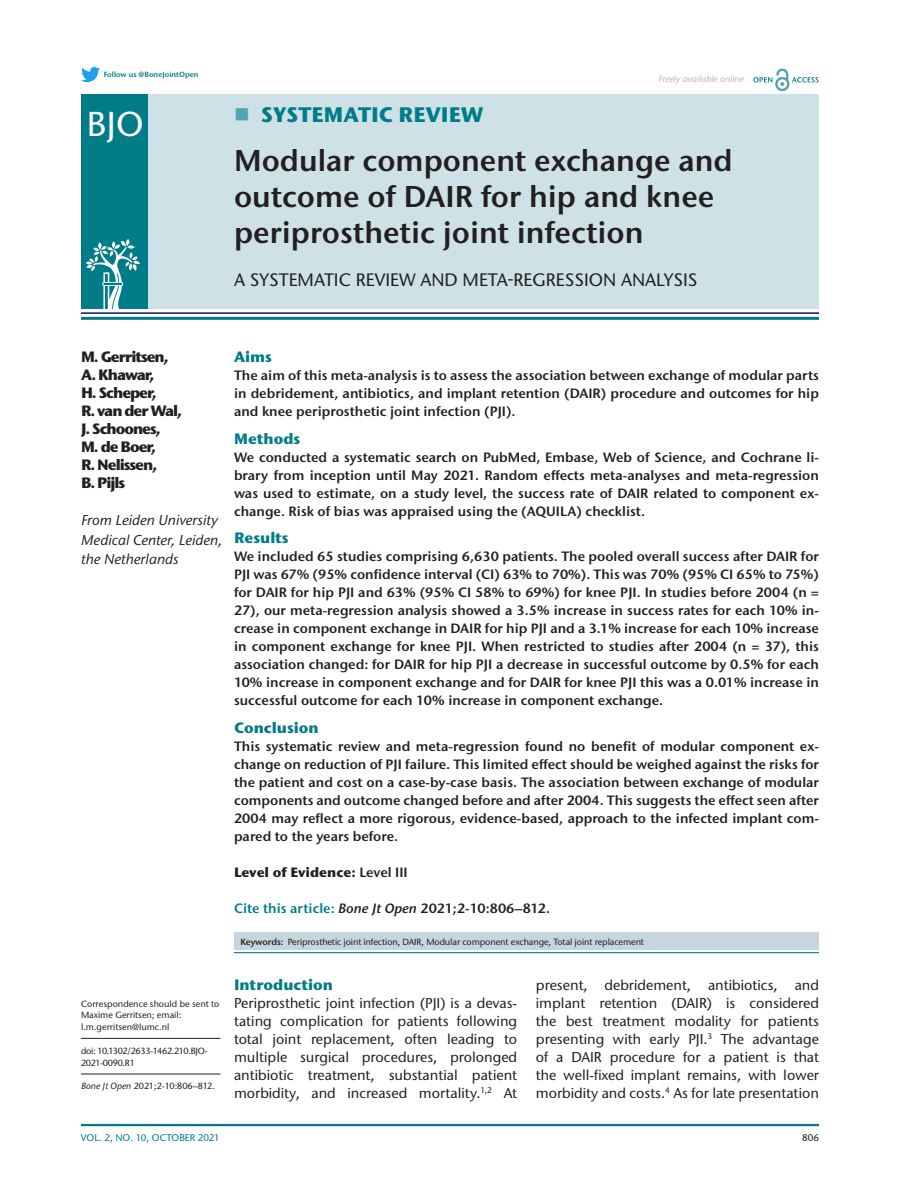
<style>
.page{position:relative;width:918px;height:1188px;background:#fff}
.page>*{position:absolute;margin:0;border:0;box-sizing:border-box;transform-origin:0 0}
.t1{font:500 34.5px "Stone Sans ITC Pro";color:#fff}
.t2{font:600 30px/36px "Stone Sans ITC Pro";color:#231f20}
.t3{font:700 21px "Stone Sans ITC Pro";color:#007c89}
.t4{font:500 18px "Stone Sans ITC Pro";color:#231f20}
.t5{font:700 15px/18px "Stone Sans ITC Pro";letter-spacing:-.07em;color:#231f20}
.t6{font:700 15px "Stone Sans ITC Pro";color:#007c89}
.t7{font:500 14.25px/18px "Stone Sans ITC Pro";color:#231f20;text-align:justify}
.t8{font:italic 500 14.25px/19.5px "Stone Sans ITC Pro";color:#231f20}
.t9{font:600 13.5px/18px "Stone Sans ITC Pro";color:#231f20;text-align:justify}
.t10{font:700 13.5px "Stone Sans ITC Pro";color:#231f20}
.t11{font:500 9.75px "Stone Sans ITC Pro";color:#007c89}
.t12{font:500 9.75px "Stone Sans ITC Pro";color:#231f20}
.t13{font:500 9px/12px "Stone Sans ITC Pro";letter-spacing:-.01em;color:#231f20}
.t14{font:500 9px/12px "Stone Sans ITC Pro";letter-spacing:-.03em;color:#231f20}
.t15{font:italic 500 9px "Stone Sans ITC Pro";color:#b2b3b7}
.t16{font:600 7.5px "Stone Sans ITC Pro";color:#007c89}
.s1{font-style:italic}
.s2{font-weight:600}
.s3{color:#007c89}
</style>
<div class="page">
<hr style="left:81px;top:1124px;width:738px;height:2px;background:#007c89">
<img style="left:81px;top:67px;width:18px;height:15px">
<svg style="left:753px;top:69px;width:66px;height:22px"></svg>
<div style="left:234px;top:932px;width:585px;height:18px;background:#c7d5dd"></div>
<hr style="left:81px;top:312px;width:738px;height:2px;background:#11125f">
<hr style="left:81px;top:317px;width:738px;height:3px;background:#007c89">
<div style="left:81px;top:94px;width:738px;height:215px;background:#cee1e6"></div>
<div style="left:81px;top:95px;width:66px;height:214px;background:#007c89"></div>
<svg style="left:86px;top:239px;width:54px;height:70px"></svg>
<hr style="left:81px;top:1038px;width:139px;height:1px;background:#231f20">
<hr style="left:81px;top:1074px;width:139px;height:1px;background:#231f20">
<hr style="left:234px;top:952px;width:585px;height:1px;background:#007c89">
<p class="t16" style="left:104px;top:70px;width:97px">Follow us @BoneJointOpen</p>
<h1 class="t1" style="left:87px;top:103px;width:58px">BJO</h1>
<p class="t15" style="left:658px;top:73px;width:87px">Freely available online</p>
<h3 class="t3" style="left:261px;top:101px;width:224px">SYSTEMATIC REVIEW</h3>
<h2 class="t2" style="left:234px;top:142px;width:500px">Modular component exchange and outcome of DAIR for hip and knee periprosthetic joint infection</h2>
<h3 class="t4" style="left:234px;top:269px;width:465px">A SYSTEMATIC REVIEW AND META-REGRESSION ANALYSIS</h3>
<p class="t5" style="left:81px;top:348px;width:103px">M. Gerritsen,<br>A. Khawar,<br>H. Scheper,<br>R. van der Wal,<br>J. Schoones,<br>M. de Boer,<br>R. Nelissen,<br>B. Pijls</p>
<p class="t8" style="left:81px;top:511px;width:143px">From Leiden University<br>Medical Center, Leiden, the Netherlands</p>
<p class="t13" style="left:81px;top:997px;width:140px">Correspondence should be sent to<br>Maxime Gerritsen; email: l.m.gerritsen@lumc.nl</p>
<p class="t14" style="left:81px;top:1045px;width:128px">doi: 10.1302/2633-1462.210.BJO-<br>2021-0090.R1</p>
<p class="t13" style="left:81px;top:1080px;width:136px"><span class="s1">Bone Jt Open</span> 2021;2-10:806–812.</p>
<p class="t6" style="left:234px;top:347px;width:39px">Aims</p>
<p class="t9" style="left:234px;top:366px;width:587px">The aim of this meta-analysis is to assess the association between exchange of modular parts in debridement, antibiotics, and implant retention (DAIR) procedure and outcomes for hip and knee periprosthetic joint infection (PJI).</p>
<p class="t6" style="left:234px;top:429px;width:68px">Methods</p>
<p class="t9" style="left:234px;top:448px;width:587px">We conducted a systematic search on PubMed, Embase, Web of Science, and Cochrane li&shy;brary from inception until May 2021. Random effects meta-analyses and meta-regression was used to estimate, on a study level, the success rate of DAIR related to component ex&shy;change. Risk of bias was appraised using the (AQUILA) checklist.</p>
<p class="t6" style="left:234px;top:528px;width:56px">Results</p>
<p class="t9" style="left:234px;top:548px;width:587px">We included 65 studies comprising 6,630 patients. The pooled overall success after DAIR for PJI was 67% (95% confidence interval (CI) 63% to 70%). This was 70% (95% CI 65% to 75%) for DAIR for hip PJI and 63% (95% CI 58% to 69%) for knee PJI. In studies before 2004 (n = 27), our meta-regression analysis showed a 3.5% increase in success rates for each 10% in&shy;crease in component exchange in DAIR for hip PJI and a 3.1% increase for each 10% increase in component exchange for knee PJI. When restricted to studies after 2004 (n = 37), this association changed: for DAIR for hip PJI a decrease in successful outcome by 0.5% for each 10% increase in component exchange and for DAIR for knee PJI this was a 0.01% increase in successful outcome for each 10% increase in component exchange.</p>
<p class="t6" style="left:234px;top:718px;width:86px">Conclusion</p>
<p class="t9" style="left:234px;top:737px;width:587px">This systematic review and meta-regression found no benefit of modular component ex&shy;change on reduction of PJI failure. This limited effect should be weighed against the risks for the patient and cost on a case-by-case basis. The association between exchange of modular components and outcome changed before and after 2004. This suggests the effect seen after 2004 may reflect a more rigorous, evidence-based, approach to the infected implant com&shy;pared to the years before.</p>
<p class="t10" style="left:234px;top:864px;width:175px">Level of Evidence: <span class="s2">Level III</span></p>
<p class="t9" style="left:234px;top:899px;width:318px"><span class="s3">Cite this article:</span> <span class="s1">Bone Jt Open</span> 2021;2-10:806–812.</p>
<p class="t13" style="left:240px;top:935px;width:405px"><span class="s2">Keywords:</span> Periprosthetic joint infection, DAIR, Modular component exchange, Total joint replacement</p>
<p class="t6" style="left:234px;top:975px;width:100px">Introduction</p>
<p class="t7" style="left:234px;top:994px;width:285px">Periprosthetic joint infection (PJI) is a devas&shy;tating complication for patients following total joint replacement, often leading to multiple surgical procedures, prolonged antibiotic treatment, substantial patient morbidity, and increased mortality.<sup>1,2</sup> At</p>
<p class="t7" style="left:536px;top:976px;width:285px">present, debridement, antibiotics, and implant retention (DAIR) is considered the best treatment modality for patients presenting with early PJI.<sup>3</sup> The advantage of a DAIR procedure for a patient is that the well-fixed implant remains, with lower morbidity and costs.<sup>4</sup> As for late presentation</p>
<p class="t11" style="left:81px;top:1132px;width:140px">VOL. 2, NO. 10, OCTOBER 2021</p>
<p class="t12" style="left:802px;top:1132px;width:18px">806</p>
</div>
